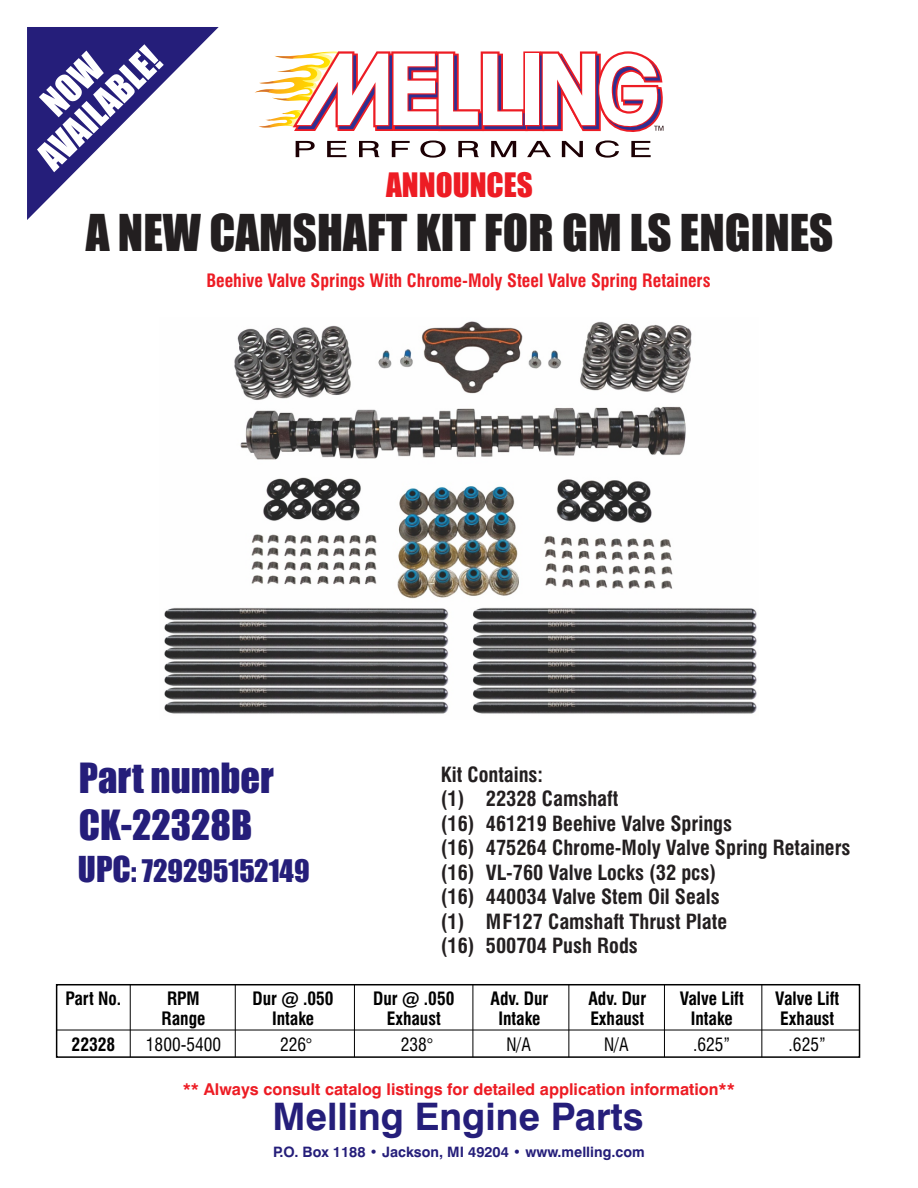
<style>
.page{position:relative;width:918px;height:1188px;background:#fff}
.page>*{position:absolute;margin:0;border:0;box-sizing:border-box;transform-origin:0 0}
.t1{font:46.95px "Impact";color:#231f20}
.t2{font:38.4px/47px "Impact";color:#251e7a}
.t3{font:700 37.95px "Swiss 721 BT";color:#251e7a}
.t4{font:35.7px/36px "Impact";color:#fff;text-align:center}
.t5{font:31.2px "Impact";color:#ed1c24}
.t6{font:28.8px "Impact";color:#251e7a}
.t7{font:700 condensed 20.4px/24.5px "Swiss 721 BT";color:#231f20}
.t8{font:700 condensed 18px/19.5px "Swiss 721 BT";color:#000;text-align:center}
.t9{font:700 condensed 18px "Swiss 721 BT";color:#ed1c24}
.t10{font:condensed 18px "Swiss 721 BT";color:#000}
.t11{font:700 16.35px "Swiss 721 BT";color:#ed1c24}
.t12{font:700 14.4px "Swiss 721 BT";color:#251e7a}
.s1{font-size:33px}
</style>
<div class="page">
<img style="left:164px;top:321px;width:593px;height:393px">
<svg style="left:255px;top:51px;width:409px;height:107px"></svg>
<svg style="left:27px;top:27px;width:192px;height:193px"></svg>
<div style="left:56px;top:984px;width:804px;height:74px;border:2px solid #000"></div>
<hr style="left:57px;top:1030px;width:803px;height:1px;background:#000">
<hr style="left:130px;top:985px;width:1px;height:72px;background:#000">
<hr style="left:354px;top:985px;width:1px;height:72px;background:#000">
<hr style="left:473px;top:985px;width:1px;height:72px;background:#000">
<hr style="left:568px;top:985px;width:1px;height:72px;background:#000">
<hr style="left:664px;top:985px;width:1px;height:72px;background:#000">
<hr style="left:235px;top:985px;width:1px;height:72px;background:#000">
<hr style="left:761px;top:985px;width:1px;height:72px;background:#000">
<h3 class="t4" style="left:8px;top:124px;width:156px;rotate:-44deg">NOW<br>AVAILABLE!</h3>
<h3 class="t5" style="left:386px;top:173px;width:148px">ANNOUNCES</h3>
<h1 class="t1" style="left:86px;top:214px;width:749px">A NEW CAMSHAFT KIT FOR GM LS ENGINES</h1>
<p class="t9" style="left:206px;top:274px;width:506px">Beehive Valve Springs With Chrome-Moly Steel Valve Spring Retainers</p>
<h2 class="t2" style="left:79px;top:757px;width:197px">Part number<br>CK-22328B</h2>
<h3 class="t6" style="left:78px;top:860px;width:233px"><span class="s1">UPC</span>: 729295152149</h3>
<p class="t7" style="left:441px;top:764px;width:104px">Kit Contains: (1)<br>(16)<br>(16)<br>(16)<br>(16)<br>(1)<br>(16)</p>
<p class="t7" style="left:486px;top:789px;width:366px">22328 Camshaft<br>461219 Beehive Valve Springs<br>475264 Chrome-Moly Valve Spring Retainers<br>VL-760 Valve Locks (32 pcs)<br>440034 Valve Stem Oil Seals<br>MF127 Camshaft Thrust Plate<br>500704 Push Rods</p>
<p class="t8" style="left:65px;top:991px;width:57px">Part No.</p>
<p class="t8" style="left:252px;top:991px;width:83px">Dur @ .050<br>Intake</p>
<p class="t10" style="left:280px;top:1037px;width:33px">226°</p>
<p class="t10" style="left:401px;top:1037px;width:33px">238°</p>
<p class="t8" style="left:373px;top:991px;width:83px">Dur @ .050<br>Exhaust</p>
<p class="t8" style="left:491px;top:991px;width:59px">Adv. Dur<br>Intake</p>
<p class="t10" style="left:506px;top:1037px;width:26px">N/A</p>
<p class="t10" style="left:604px;top:1037px;width:26px">N/A</p>
<p class="t8" style="left:161px;top:991px;width:46px">RPM<br>Range</p>
<p class="t10" style="left:146px;top:1037px;width:77px">1800-5400</p>
<p class="t8" style="left:588px;top:991px;width:59px;text-align:left">Adv. Dur<br>Exhaust</p>
<p class="t8" style="left:72px;top:1037px;width:45px">22328</p>
<p class="t8" style="left:680px;top:991px;width:66px">Valve Lift<br>Intake</p>
<p class="t10" style="left:693px;top:1037px;width:39px">.625”</p>
<p class="t10" style="left:789px;top:1037px;width:39px">.625”</p>
<p class="t8" style="left:775px;top:991px;width:66px;text-align:left">Valve Lift<br>Exhaust</p>
<p class="t11" style="left:183px;top:1082px;width:554px">** Always consult catalog listings for detailed application information**</p>
<h3 class="t3" style="left:272px;top:1101px;width:373px">Melling Engine Parts</h3>
<p class="t12" style="left:273px;top:1146px;width:373px">P.O. Box 1188 • Jackson, MI 49204 • www.melling.com</p>
</div>
